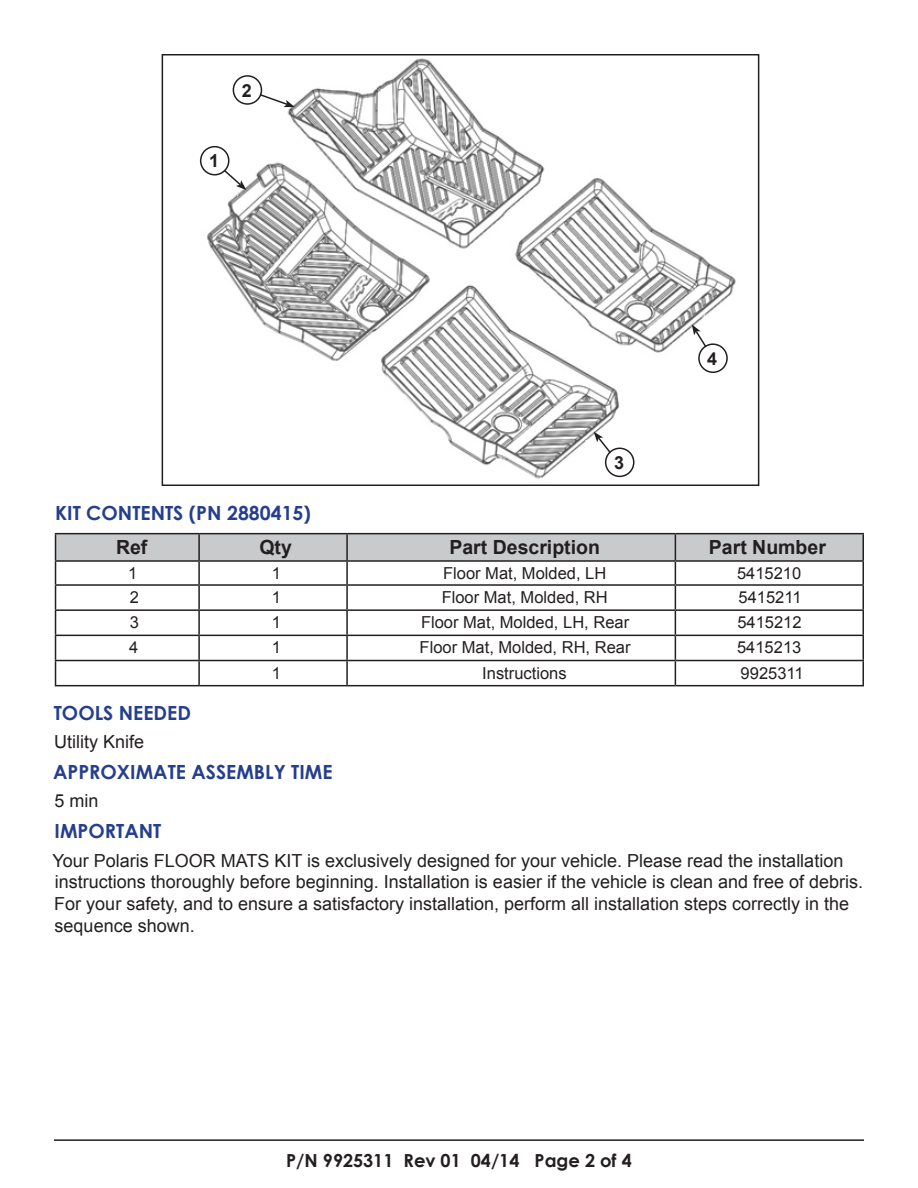
<style>
.page{position:relative;width:918px;height:1188px;background:#fff}
.page>*{position:absolute;margin:0;border:0;box-sizing:border-box;transform-origin:0 0}
.Body_Text_Big_size{font:700 19.5px "Century Gothic";color:#253f8e}
.t1{font:700 19.5px "Arial";color:#231f20}
.Important{font:18px/21.6px "Arial";color:#231f20}
.t2{font:700 18px "Century Gothic";color:#231f20}
.Table_Body{font:18px "Arial";color:#231f20}
.Body_Text_Big_size-2{font:18px "Arial";color:#231f20}
.t3{font:700 18px "Arial";color:#231f20}
.Body_Text{font:16.5px "Arial";color:#231f20}
</style>
<div class="page">
<hr style="left:54px;top:1139px;width:810px;height:2px;background:#231f20">
<img style="left:199px;top:58px;width:537px;height:421px">
<div style="left:162px;top:54px;width:597px;height:432px;border:2px solid #231f20"></div>
<hr style="left:675px;top:560px;width:189px;height:2px;background:#231f20">
<hr style="left:675px;top:584px;width:189px;height:2px;background:#231f20">
<hr style="left:675px;top:533px;width:189px;height:1px;background:#231f20">
<hr style="left:862px;top:534px;width:2px;height:26px;background:#231f20">
<hr style="left:862px;top:562px;width:2px;height:22px;background:#231f20">
<hr style="left:862px;top:586px;width:2px;height:23px;background:#231f20">
<hr style="left:675px;top:609px;width:189px;height:2px;background:#231f20">
<hr style="left:862px;top:611px;width:2px;height:24px;background:#231f20">
<hr style="left:675px;top:635px;width:189px;height:1px;background:#231f20">
<hr style="left:862px;top:636px;width:2px;height:24px;background:#231f20">
<hr style="left:675px;top:660px;width:189px;height:1px;background:#231f20">
<hr style="left:862px;top:661px;width:2px;height:24px;background:#231f20">
<hr style="left:675px;top:685px;width:189px;height:1px;background:#231f20">
<hr style="left:55px;top:533px;width:144px;height:1px;background:#231f20">
<hr style="left:55px;top:685px;width:144px;height:1px;background:#231f20">
<hr style="left:199px;top:533px;width:148px;height:1px;background:#231f20">
<hr style="left:347px;top:533px;width:328px;height:1px;background:#231f20">
<svg style="left:55px;top:534px;width:808px;height:151px"></svg>
<hr style="left:199px;top:685px;width:148px;height:1px;background:#231f20">
<hr style="left:347px;top:685px;width:328px;height:1px;background:#231f20">
<svg style="left:222px;top:168px;width:24px;height:22px"></svg>
<div style="left:200px;top:146px;width:29px;height:30px;border:2px solid #231f20;border-radius:50%"></div>
<div style="left:233px;top:75px;width:29px;height:30px;border:2px solid #231f20;border-radius:50%"></div>
<svg style="left:594px;top:432px;width:19px;height:23px"></svg>
<div style="left:605px;top:448px;width:30px;height:29px;border:2px solid #231f20;border-radius:50%"></div>
<svg style="left:692px;top:324px;width:16px;height:25px"></svg>
<div style="left:698px;top:343px;width:30px;height:30px;border:2px solid #231f20;border-radius:50%"></div>
<svg style="left:258px;top:93px;width:37px;height:14px"></svg>
<p class="t3" style="left:209px;top:149px;width:12px">1</p>
<p class="t3" style="left:242px;top:78px;width:12px">2</p>
<p class="t3" style="left:614px;top:451px;width:12px">3</p>
<p class="t3" style="left:707px;top:346px;width:12px">4</p>
<p class="Body_Text_Big_size" style="left:55px;top:498px;width:257px">KIT CONTENTS (PN 2880415)</p>
<p class="t1" style="left:116px;top:535px;width:33px">Ref</p>
<p class="t1" style="left:259px;top:535px;width:34px">Qty</p>
<p class="t1" style="left:449px;top:535px;width:152px">Part Description</p>
<p class="t1" style="left:709px;top:535px;width:119px">Part Number</p>
<p class="Body_Text" style="left:128px;top:562px;width:11px">1</p>
<p class="Body_Text" style="left:272px;top:562px;width:11px">1</p>
<p class="Body_Text" style="left:443px;top:562px;width:165px">Floor Mat, Molded, LH</p>
<p class="Body_Text" style="left:737px;top:562px;width:66px">5415210</p>
<p class="Body_Text" style="left:130px;top:586px;width:11px">2</p>
<p class="Body_Text" style="left:272px;top:586px;width:11px">1</p>
<p class="Body_Text" style="left:442px;top:586px;width:167px">Floor Mat, Molded, RH</p>
<p class="Body_Text" style="left:739px;top:586px;width:65px">5415211</p>
<p class="Body_Text" style="left:130px;top:612px;width:11px">3</p>
<p class="Body_Text" style="left:272px;top:612px;width:11px">1</p>
<p class="Body_Text" style="left:421px;top:612px;width:210px">Floor Mat, Molded, LH, Rear</p>
<p class="Body_Text" style="left:737px;top:612px;width:66px">5415212</p>
<p class="Body_Text" style="left:129px;top:637px;width:11px">4</p>
<p class="Body_Text" style="left:272px;top:637px;width:11px">1</p>
<p class="Body_Text" style="left:420px;top:637px;width:212px">Floor Mat, Molded, RH, Rear</p>
<p class="Body_Text" style="left:737px;top:637px;width:66px">5415213</p>
<p class="Body_Text" style="left:272px;top:662px;width:11px">1</p>
<p class="Body_Text" style="left:482px;top:662px;width:86px">Instructions</p>
<p class="Body_Text" style="left:741px;top:662px;width:65px">9925311</p>
<p class="Body_Text_Big_size" style="left:54px;top:698px;width:139px">TOOLS NEEDED</p>
<p class="Table_Body" style="left:54px;top:730px;width:92px">Utility Knife</p>
<p class="Body_Text_Big_size" style="left:53px;top:757px;width:281px">APPROXIMATE ASSEMBLY TIME</p>
<p class="Body_Text_Big_size-2" style="left:54px;top:789px;width:46px">5 min</p>
<p class="Body_Text_Big_size" style="left:55px;top:816px;width:108px">IMPORTANT</p>
<p class="Important" style="left:52px;top:850px;width:812px">Your Polaris FLOOR MATS KIT is exclusively designed for your vehicle. Please read the installation instructions thoroughly before beginning. Installation is easier if the vehicle is clean and free of debris.<br>For your safety, and to ensure a satisfactory installation, perform all installation steps correctly in the sequence shown.</p>
<p class="t2" style="left:286px;top:1147px;width:347px">P/N 9925311 Rev 01 04/14 Page 2 of 4</p>
</div>
